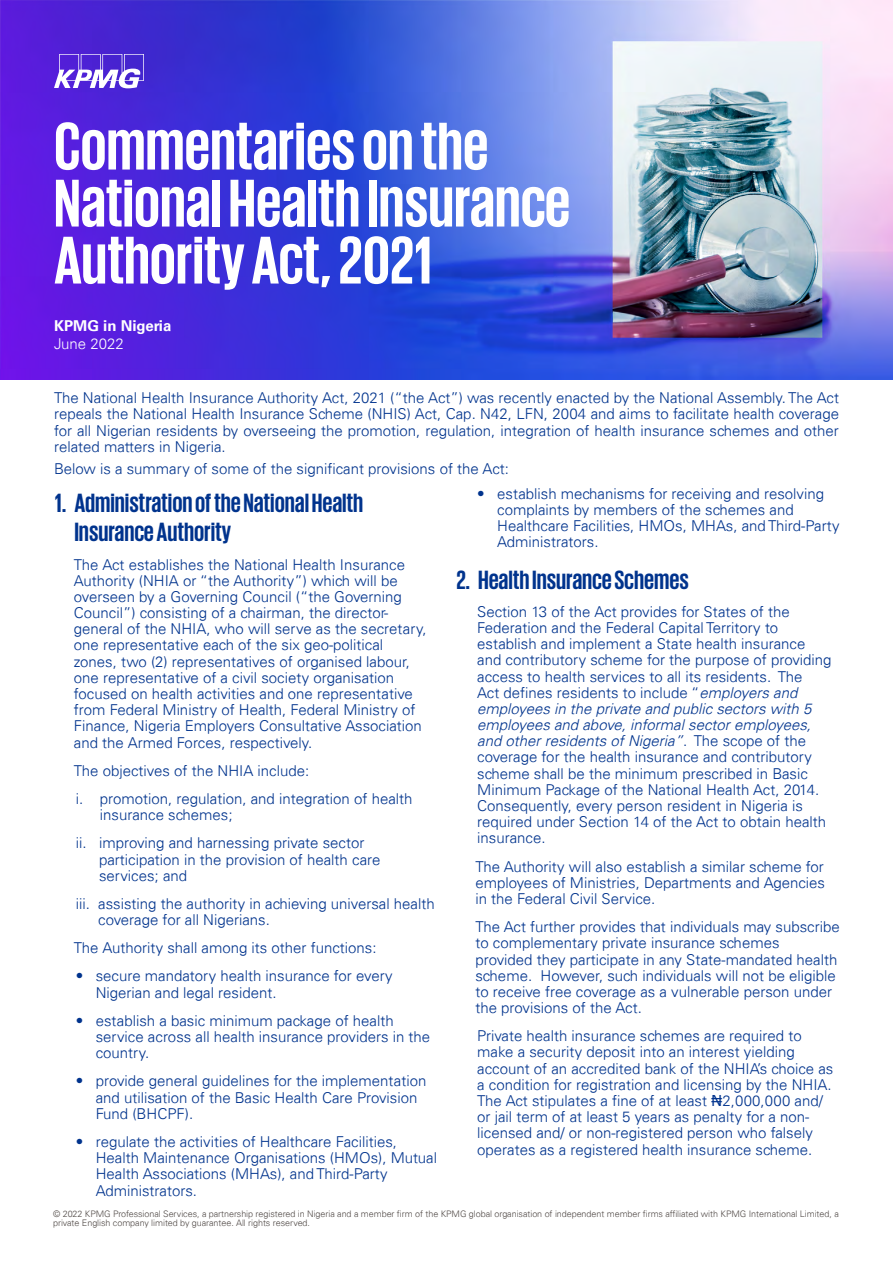
<style>
.page{position:relative;width:893px;height:1263px;background:#fff}
.page>*{position:absolute;margin:0;border:0;box-sizing:border-box;transform-origin:0 0}
.t1{font:700 69px/57px "KPMG";color:#fff}
.t2{font:700 27px/29.1px "KPMG";color:#00338d}
.t3{font:300 15px/16.2px "Univers 45";color:#00338d}
.t4{font:700 15px "Univers 65";color:#fff}
.t5{font:300 15px "Univers 45";color:#fff}
.t6{font:300 9px/9px "Univers 45";letter-spacing:-.005em;color:#524b48}
.s1{font-style:italic}
.s2{font-family:"Verdana";font-weight:400}
</style>
<div class="page">
<img style="left:1px;top:0;width:892px;height:379px">
<svg style="left:54px;top:54px;width:90px;height:34px"></svg>
<h1 class="t1" style="left:54px;top:115px;width:518px">Commentaries on the<br>National Health Insurance<br>Authority Act, 2021</h1>
<p class="t4" style="left:54px;top:316px;width:119px">KPMG in Nigeria</p>
<p class="t5" style="left:54px;top:334px;width:71px">June 2022</p>
<p class="t3" style="left:54px;top:390px;width:786px;text-align:justify">The National Health Insurance Authority Act, 2021 (“the Act”) was recently enacted by the National Assembly. The Act repeals the National Health Insurance Scheme (NHIS) Act, Cap. N42, LFN, 2004 and aims to facilitate health coverage for all Nigerian residents by overseeing the promotion, regulation, integration of health insurance schemes and other related matters in Nigeria.</p>
<p class="t3" style="left:54px;top:460px;width:456px">Below is a summary of some of the significant provisions of the Act:</p>
<h2 class="t2" style="left:74px;top:488px;width:290px;text-indent:-20px">1. Administration of the National Health<br>Insurance Authority</h2>
<p class="t3" style="left:74px;top:556px;width:354px">The Act establishes the National Health Insurance Authority (NHIA or “the Authority”) which will be overseen by a Governing Council (“the Governing Council”) consisting of a chairman, the director&shy;general of the NHIA, who will serve as the secretary, one representative each of the six geo-political zones, two (2) representatives of organised labour, one representative of a civil society organisation focused on health activities and one representative from Federal Ministry of Health, Federal Ministry of Finance, Nigeria Employers Consultative Association and the Armed Forces, respectively.</p>
<p class="t3" style="left:74px;top:756px;width:340px;line-height:28.2px">The objectives of the NHIA include:<br>i. promotion, regulation, and integration of health</p>
<p class="t3" style="left:76px;top:801px;width:290px;line-height:28.2px;text-indent:24px">insurance schemes;<br>ii. improving and harnessing private sector</p>
<p class="t3" style="left:99px;top:851px;width:283px">participation in the provision of health care services; and</p>
<p class="t3" style="left:98px;top:895px;width:338px;text-indent:-22px">iii. assisting the authority in achieving universal health coverage for all Nigerians.</p>
<p class="t3" style="left:74px;top:940px;width:304px">The Authority shall among its other functions:</p>
<p class="t3" style="left:96px;top:968px;width:299px;text-indent:-20px">• secure mandatory health insurance for every<br>Nigerian and legal resident.</p>
<p class="t3" style="left:96px;top:1012px;width:336px;text-indent:-20px">• establish a basic minimum package of health service across all health insurance providers in the country.</p>
<p class="t3" style="left:96px;top:1073px;width:332px;text-indent:-20px">• provide general guidelines for the implementation and utilisation of the Basic Health Care Provision<br>Fund (BHCPF).</p>
<p class="t3" style="left:96px;top:1133px;width:343px;text-indent:-20px">• regulate the activities of Healthcare Facilities, Health Maintenance Organisations (HMOs), Mutual Health Associations (MHAs), and Third-Party Administrators.</p>
<p class="t3" style="left:497px;top:485px;width:344px;text-indent:-20px">• establish mechanisms for receiving and resolving complaints by members of the schemes and Healthcare Facilities, HMOs, MHAs, and Third-Party Administrators.</p>
<h2 class="t2" style="left:456px;top:564px;width:234px">2. Health Insurance Schemes</h2>
<p class="t3" style="left:477px;top:603px;width:356px">Section 13 of the Act provides for States of the Federation and the Federal Capital Territory to establish and implement a State health insurance and contributory scheme for the purpose of providing access to health services to all its residents. The<br>Act defines residents to include “<span class="s1">employers and employees in the private and public sectors with 5 employees and above, informal sector employees, and other residents of Nigeria”</span>. The scope of the coverage for the health insurance and contributory scheme shall be the minimum prescribed in Basic Minimum Package of the National Health Act, 2014.<br>Consequently, every person resident in Nigeria is required under Section 14 of the Act to obtain health insurance.</p>
<p class="t3" style="left:475px;top:858px;width:351px;text-align:justify">The Authority will also establish a similar scheme for employees of Ministries, Departments and Agencies in the Federal Civil Service.</p>
<p class="t3" style="left:475px;top:919px;width:366px">The Act further provides that individuals may subscribe to complementary private insurance schemes provided they participate in any State-mandated health scheme. However, such individuals will not be eligible to receive free coverage as a vulnerable person under the provisions of the Act.</p>
<p class="t3" style="left:477px;top:1028px;width:358px">Private health insurance schemes are required to make a security deposit into an interest yielding account of an accredited bank of the NHIA’s choice as a condition for registration and licensing by the NHIA.<br>The Act stipulates a fine of at least <span class="s2">₦</span>2,000,000 and/ or jail term of at least 5 years as penalty for a non&shy;licensed and/ or non-registered person who falsely operates as a registered health insurance scheme.</p>
<p class="t6" style="left:53px;top:1209px;width:787px">© 2022 KPMG Professional Services, a partnership registered in Nigeria and a member firm of the KPMG global organisation of independent member firms affiliated with KPMG International Limited, a private English company limited by guarantee. All rights reserved.</p>
</div>
